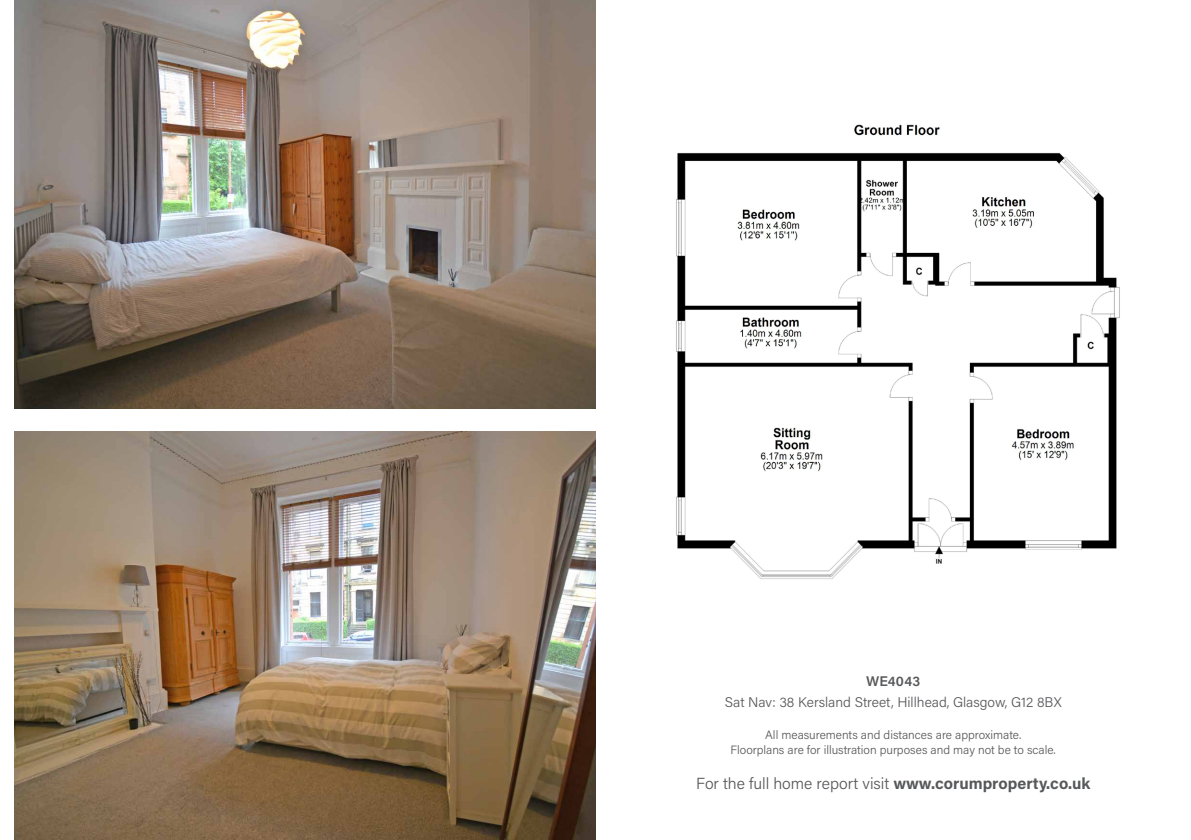
<style>
.page{position:relative;width:1191px;height:840px;background:#fff}
.page>*{position:absolute;margin:0;border:0;box-sizing:border-box;transform-origin:0 0}
.t1{font:300 16px "Acumin Pro";color:#57585a}
.t2{font:300 14px "Acumin Pro";color:#57585a}
.t3{font:600 14px "Acumin Pro";letter-spacing:.02em;color:#57585a}
.t4{font:300 12px/14.4px "Acumin Pro";color:#57585a;text-align:center}
.s1{font-weight:700}
</style>
<div class="page">
<img style="left:676px;top:124px;width:444px;height:455px">
<img style="left:14px;top:431px;width:581px;height:408px">
<img style="left:14px;top:0;width:581px;height:408px">
<p class="t3" style="left:866px;top:670px;width:55px">WE4043</p>
<p class="t2" style="left:725px;top:691px;width:338px">Sat Nav: 38 Kersland Street, Hillhead, Glasgow, G12 8BX</p>
<p class="t4" style="left:730px;top:727px;width:327px">All measurements and distances are approximate.<br>Floorplans are for illustration purposes and may not be to scale.</p>
<h1 class="t1" style="left:696px;top:771px;width:396px">For the full home report visit <span class="s1">www.corumproperty.co.uk</span></h1>
</div>
